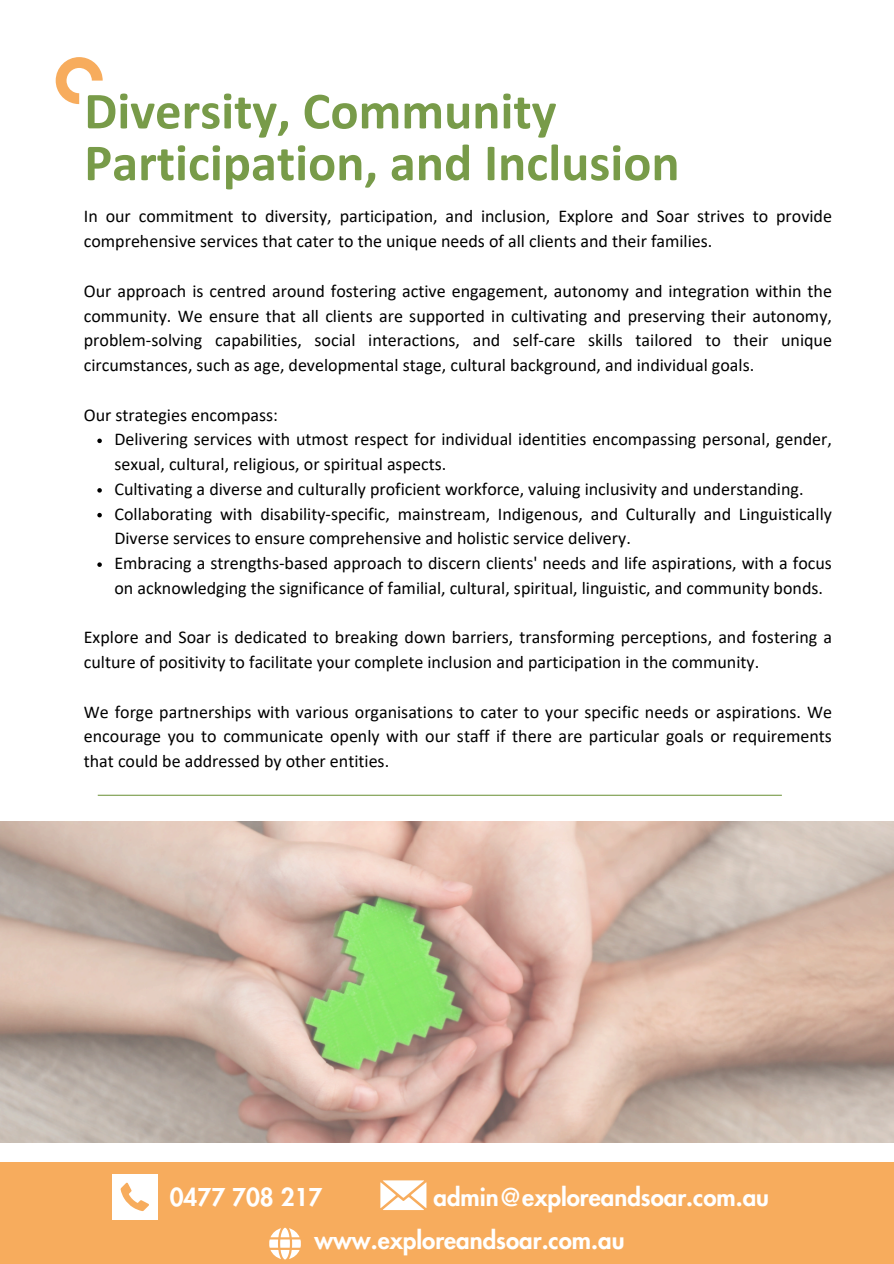
<style>
.page{position:relative;width:894px;height:1264px;background:#fff}
.page>*{position:absolute;margin:0;border:0;box-sizing:border-box;transform-origin:0 0}
.t1{font:700 52.5px/51.8px "Calibri";color:#789b49}
.t2{font:800 24px "Futura LT Pro";color:#fff}
.t3{font:18px/24.8px "Calibri";color:#000}
</style>
<div class="page">
<svg style="left:56px;top:57px;width:47px;height:47px"></svg>
<div style="left:0;top:1161px;width:893px;height:102px;background:#f7ac5d"></div>
<svg style="left:380px;top:1180px;width:46px;height:30px"></svg>
<div style="left:112px;top:1174px;width:45px;height:45px;background:#fff"></div>
<svg style="left:120px;top:1182px;width:29px;height:29px"></svg>
<svg style="left:269px;top:1227px;width:32px;height:32px"></svg>
<svg style="left:97px;top:438px;width:5px;height:5px"></svg>
<svg style="left:97px;top:488px;width:5px;height:4px"></svg>
<svg style="left:97px;top:513px;width:5px;height:4px"></svg>
<svg style="left:97px;top:562px;width:5px;height:5px"></svg>
<hr style="left:98px;top:794px;width:683px;height:1px;background:#789b49">
<img style="left:0;top:821px;width:893px;height:321px">
<p class="t1" style="left:84px;top:89px;width:596px">Diversity, Community<br>Participation, and Inclusion</p>
<p class="t3" style="left:84px;top:206px;width:749px">In our commitment to diversity, participation, and inclusion, Explore and Soar strives to provide comprehensive services that cater to the unique needs of all clients and their families.</p>
<p class="t3" style="left:84px;top:280px;width:749px;text-align:justify">Our approach is centred around fostering active engagement, autonomy and integration within the community. We ensure that all clients are supported in cultivating and preserving their autonomy, problem-solving capabilities, social interactions, and self-care skills tailored to their unique circumstances, such as age, developmental stage, cultural background, and individual goals.</p>
<p class="t3" style="left:84px;top:404px;width:196px">Our strategies encompass:</p>
<p class="t3" style="left:114px;top:428px;width:718px">Delivering services with utmost respect for individual identities encompassing personal, gender, sexual, cultural, religious, or spiritual aspects.</p>
<p class="t3" style="left:114px;top:478px;width:690px">Cultivating a diverse and culturally proficient workforce, valuing inclusivity and understanding.</p>
<p class="t3" style="left:114px;top:503px;width:718px">Collaborating with disability-specific, mainstream, Indigenous, and Culturally and Linguistically<br>Diverse services to ensure comprehensive and holistic service delivery.</p>
<p class="t3" style="left:114px;top:552px;width:718px">Embracing a strengths-based approach to discern clients' needs and life aspirations, with a focus on acknowledging the significance of familial, cultural, spiritual, linguistic, and community bonds.</p>
<p class="t3" style="left:84px;top:626px;width:749px">Explore and Soar is dedicated to breaking down barriers, transforming perceptions, and fostering a culture of positivity to facilitate your complete inclusion and participation in the community.</p>
<p class="t3" style="left:84px;top:701px;width:749px;text-align:justify">We forge partnerships with various organisations to cater to your specific needs or aspirations. We encourage you to communicate openly with our staff if there are particular goals or requirements that could be addressed by other entities.</p>
<p class="t2" style="left:170px;top:1185px;width:154px">0477 708 217</p>
<p class="t2" style="left:433px;top:1185px;width:337px">admin@exploreandsoar.com.au</p>
<h1 class="t2" style="left:314px;top:1228px;width:311px">www.exploreandsoar.com.au</h1>
</div>
